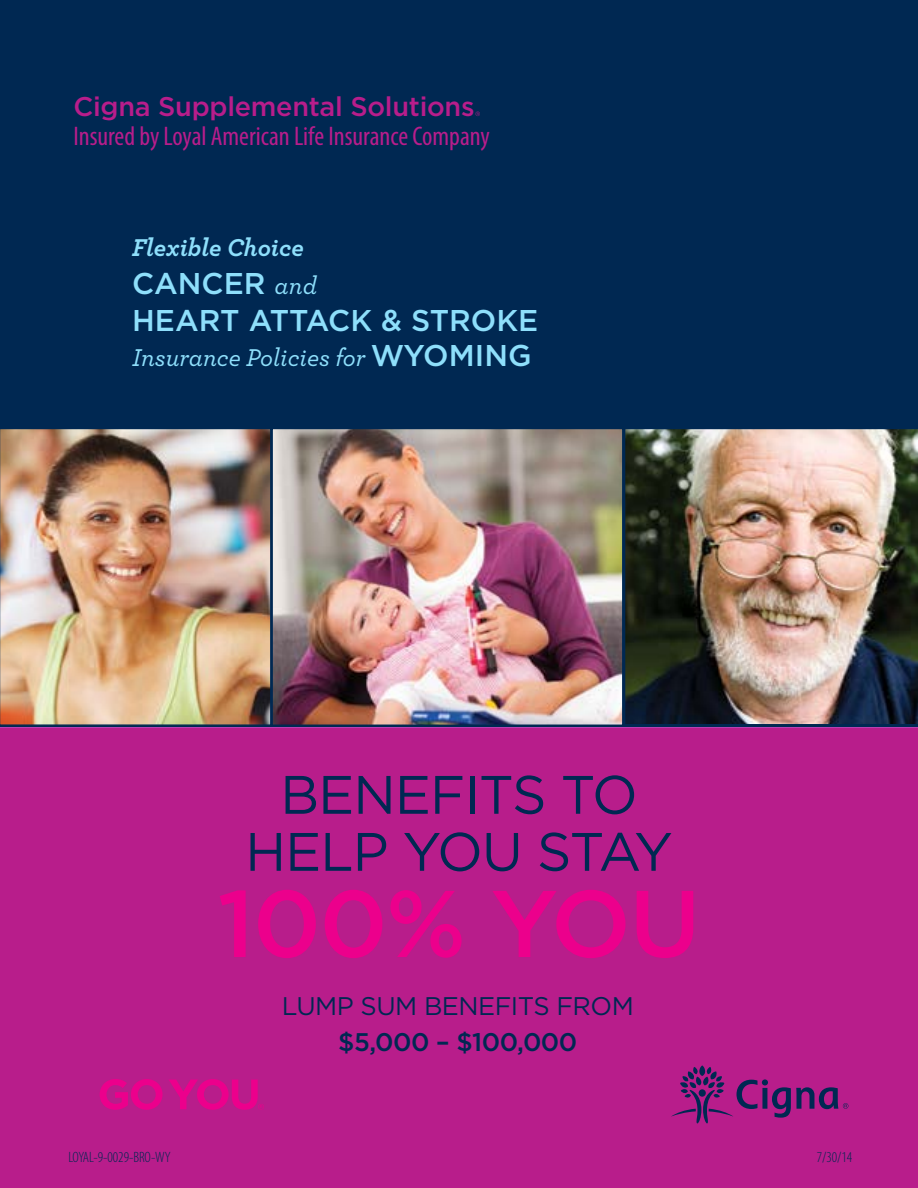
<style>
.page{position:relative;width:918px;height:1188px;background:#fff}
.page>*{position:absolute;margin:0;border:0;box-sizing:border-box;transform-origin:0 0}
.t1{font:500 94.5px "Gotham";letter-spacing:-.02em;color:#ec008c}
.t2{font:54px/57px "Gotham";letter-spacing:-.02em;color:#002852;text-align:center}
.t3{font:500 30px/37.5px "Gotham";color:#8ed8f8}
.t4{font:condensed 27px "Myriad Pro";color:#b81d8b}
.t5{font:500 27px "Gotham";letter-spacing:-.01em;color:#b81d8b}
.t6{font:italic 500 25.5px "Archer";color:#8ed8f8}
.t7{font:25.5px "Gotham";letter-spacing:-.02em;color:#002852}
.t8{font:500 25.5px "Gotham";letter-spacing:-.02em;color:#002852}
.t9{font:italic 700 25.5px "Archer";color:#8ed8f8}
.t10{font:300 condensed 15px "Myriad Pro";color:#002852}
.s1{font-family:"Archer";font-style:italic;font-size:25.5px}
.s2{font-family:"Gotham";font-style:normal;font-size:30px}
</style>
<div class="page">
<div style="left:0;top:0;width:918px;height:728px;background:#002852"></div>
<div style="left:0;top:727px;width:918px;height:461px;background:#b81d8b"></div>
<svg style="left:671px;top:1065px;width:177px;height:58px"></svg>
<svg style="left:475px;top:112px;width:5px;height:4px"></svg>
<svg style="left:100px;top:1079px;width:63px;height:31px"></svg>
<svg style="left:169px;top:1079px;width:95px;height:31px"></svg>
<img style="left:274px;top:431px;width:347px;height:292px">
<img style="left:0;top:429px;width:271px;height:296px">
<img style="left:625px;top:429px;width:293px;height:295px">
<div style="left:271px;top:428px;width:353px;height:298px;border:2px solid #002852"></div>
<p class="t5" style="left:73px;top:90px;width:403px">Cigna Supplemental Solutions</p>
<p class="t4" style="left:73px;top:119px;width:418px">Insured by Loyal American Life Insurance Company</p>
<p class="t9" style="left:132px;top:232px;width:173px">Flexible Choice</p>
<p class="t3" style="left:132px;top:264px;width:408px">CANCER <span class="s1">and<br></span>HEART ATTACK &amp; STROKE</p>
<p class="t6" style="left:132px;top:341px;width:401px">Insurance Policies for <span class="s2">WYOMING</span></p>
<h2 class="t2" style="left:245px;top:766px;width:429px">BENEFITS TO<br>HELP YOU STAY</h2>
<h1 class="t1" style="left:217px;top:866px;width:485px">100% YOU</h1>
<p class="t7" style="left:282px;top:991px;width:354px">LUMP SUM BENEFITS FROM</p>
<p class="t8" style="left:338px;top:1027px;width:241px">$5,000 – $100,000</p>
<p class="t10" style="left:68px;top:1149px;width:104px">LOYAL-9-0029-BRO-WY</p>
<p class="t10" style="left:817px;top:1149px;width:37px">7/30/14</p>
</div>
